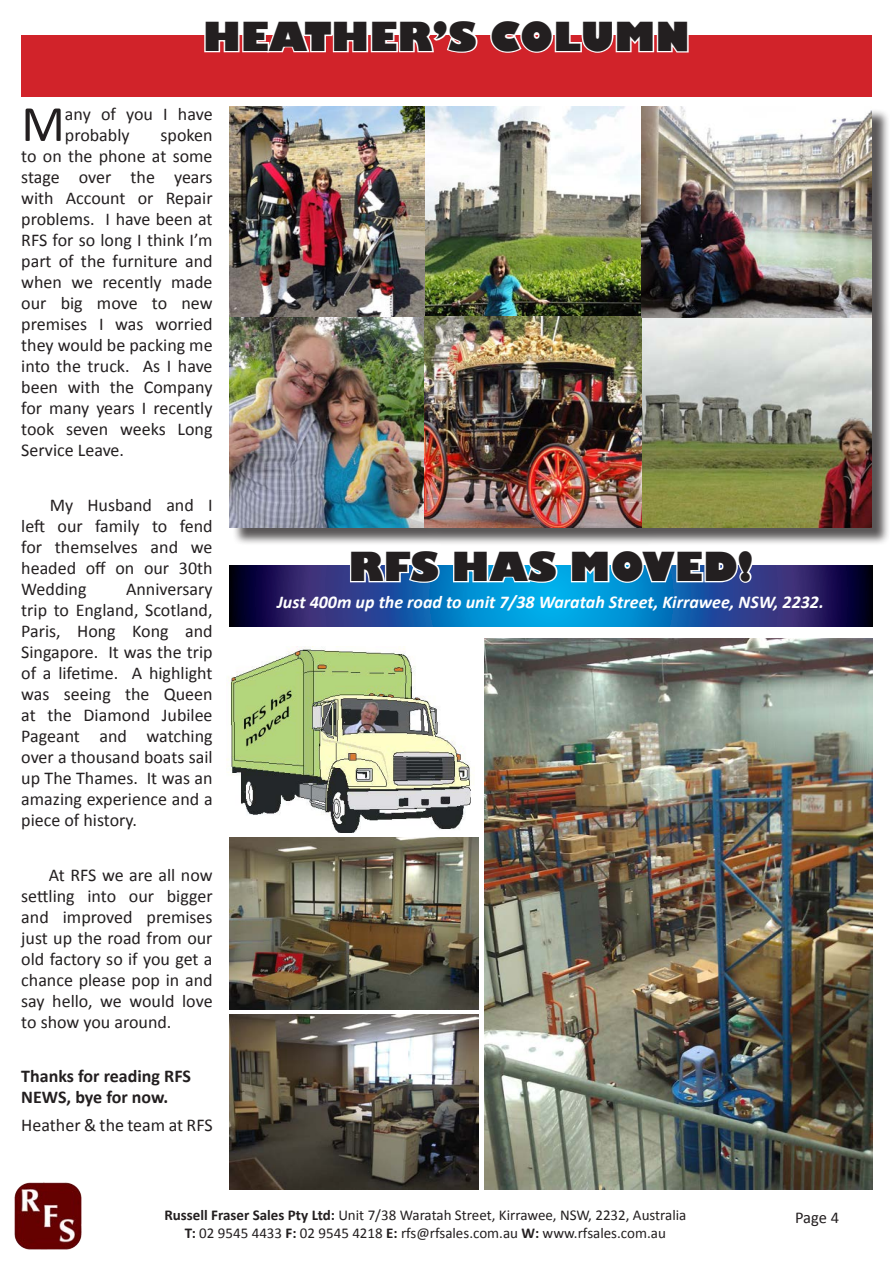
<style>
.page{position:relative;width:893px;height:1263px;background:#fff}
.page>*{position:absolute;margin:0;border:0;box-sizing:border-box;transform-origin:0 0}
.t1{font:51.15px "Calibri";color:#231f20}
.t2{font:800 39px "Gill Sans";color:#231f20}
.t3{font:18px/21px "Calibri";color:#231f20;text-align:justify}
.t4{font:italic 700 18px "Calibri";color:#fff}
.t5{font:700 18px/21px "Calibri";color:#231f20}
.t6{font:16.5px "Calibri";color:#231f20}
.t7{font:15px "Calibri";color:#231f20}
.s1{font-weight:700}
</style>
<div class="page">
<img style="left:14px;top:1182px;width:68px;height:68px">
<div style="left:21px;top:36px;width:851px;height:61px;background:#d1232a"></div>
<svg style="left:203px;top:35px;width:276px;height:18px"></svg>
<svg style="left:489px;top:35px;width:201px;height:18px"></svg>
<div style="left:232px;top:108px;width:659px;height:438px;background:#231f20;opacity:.75"></div>
<img style="left:230px;top:106px;width:195px;height:211px">
<img style="left:230px;top:317px;width:405px;height:210px">
<img style="left:635px;top:316px;width:237px;height:211px">
<img style="left:425px;top:106px;width:217px;height:210px">
<img style="left:642px;top:106px;width:230px;height:212px">
<img style="left:227px;top:646px;width:245px;height:186px">
<svg style="left:230px;top:566px;width:642px;height:61px;background:#164f93"></svg>
<svg style="left:348px;top:565px;width:93px;height:19px"></svg>
<svg style="left:451px;top:565px;width:108px;height:19px"></svg>
<svg style="left:569px;top:565px;width:186px;height:20px"></svg>
<img style="left:230px;top:837px;width:249px;height:173px">
<img style="left:485px;top:639px;width:387px;height:550px">
<img style="left:230px;top:1014px;width:249px;height:175px">
<p class="t2" style="left:203px;top:12px;width:488px">HEATHER’S COLUMN</p>
<p class="t1" style="left:21px;top:91px;width:45px">M</p>
<p class="t3" style="left:65px;top:103px;width:149px">any of you I have probably</p>
<p class="t3" style="left:21px;top:124px;width:193px;text-indent:139px">spoken to on the phone at some stage over the years with Account or Repair problems. I have been at RFS for so long I think I’m part of the furniture and when we recently made our big move to new premises I was worried they would be packing me into the truck. As I have been with the Company for many years I recently took seven weeks Long Service Leave.</p>
<p class="t3" style="left:21px;top:494px;width:193px;text-indent:28px">My Husband and I left our family to fend for themselves and we headed off on our 30th Wedding</p>
<p class="t3" style="left:21px;top:578px;width:193px;text-indent:105px">Anniversary trip to England, Scotland, Paris, Hong Kong and Singapore. It was the trip of a lifetime. A highlight was seeing the Queen at the Diamond Jubilee Pageant and watching over a thousand boats sail up The Thames. It was an amazing experience and a piece of history.</p>
<p class="t3" style="left:21px;top:864px;width:193px;text-indent:28px">At RFS we are all now settling into our bigger and improved premises just up the road from our old factory so if you get a chance please pop in and say hello, we would love to show you around.</p>
<p class="t5" style="left:21px;top:1066px;width:171px">Thanks for reading RFS<br>NEWS, bye for now.</p>
<p class="t3" style="left:21px;top:1114px;width:193px">Heather &amp; the team at RFS</p>
<p class="t2" style="left:349px;top:542px;width:406px">RFS HAS MOVED!</p>
<p class="t4" style="left:277px;top:591px;width:548px">Just 400m up the road to unit 7/38 Waratah Street, Kirrawee, NSW, 2232.</p>
<p class="t7" style="left:164px;top:1206px;width:523px"><span class="s1">Russell Fraser Sales Pty Ltd:</span> Unit 7/38 Waratah Street, Kirrawee, NSW, 2232, Australia</p>
<p class="t6" style="left:795px;top:1206px;width:46px">Page 4</p>
<p class="t7" style="left:185px;top:1224px;width:482px"><span class="s1">T:</span> 02 9545 4433 <span class="s1">F:</span> 02 9545 4218 <span class="s1">E:</span> rfs@rfsales.com.au <span class="s1">W:</span> www.rfsales.com.au</p>
</div>
